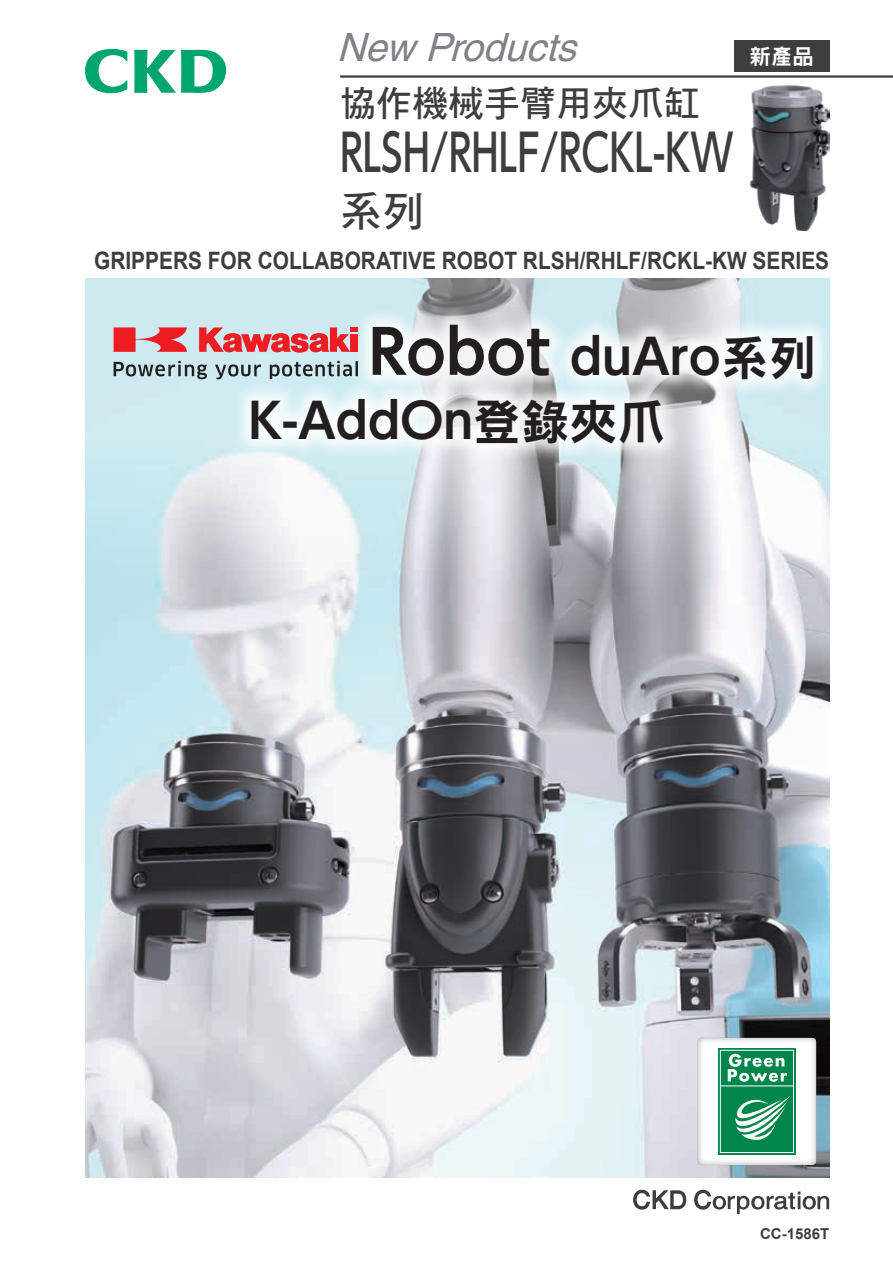
<style>
.page{position:relative;width:893px;height:1263px;background:#fff}
.page>*{position:absolute;margin:0;border:0;box-sizing:border-box;transform-origin:0 0}
.t1{font:700 60px "UD Shin Go Pro De";color:#231f20}
.t2{font:500 51px "UD Shin Go Pro";color:#3e3e3f;scale:.73 1}
.t3{font:700 48px "UD Shin Go Pro De";color:#231f20}
.t4{font:42px "DF Hei Std W7";color:#3e3e3f}
.t5{font:italic 39px "Helvetica LT Std";color:#808285}
.t6{font:36px "DF Hei Std W7";color:#3e3e3f}
.t7{font:700 24px "Arial";color:#3e3e3f;scale:.87 1}
.t8{font:21.3px "DF Hei Std W9";color:#fff}
.t9{font:700 15px "Arial";color:#3e3e3f}
.s1{font-size:48px}
.s2{font-family:"DF Hei Std W9";font-weight:400;font-size:48px}
.s3{font-family:"DF Hei Std W9";font-weight:400}
</style>
<div class="page">
<img style="left:85px;top:589px;width:744px;height:589px">
<svg style="left:85px;top:279px;width:745px;height:310px"></svg>
<hr style="left:340px;top:75px;width:553px;height:3px;background:#3e3e3f">
<div style="left:734px;top:40px;width:95px;height:32px;background:#3e3e3f"></div>
<svg style="left:85px;top:49px;width:42px;height:44px"></svg>
<svg style="left:134px;top:50px;width:92px;height:43px"></svg>
<img style="left:750px;top:86px;width:79px;height:144px">
<div style="left:232px;top:305px;width:601px;height:158px;background:#fff;opacity:.85"></div>
<svg style="left:114px;top:361px;width:93px;height:18px;background:#98aaaf"></svg>
<svg style="left:215px;top:364px;width:46px;height:15px"></svg>
<svg style="left:270px;top:361px;width:82px;height:18px"></svg>
<hr style="left:355px;top:361px;width:3px;height:15px;background:#231f20">
<svg style="left:199px;top:327px;width:159px;height:26px;background:#e0747a"></svg>
<svg style="left:114px;top:327px;width:73px;height:25px;background:#e1656b"></svg>
<div style="left:613px;top:1170px;width:236px;height:64px;background:#fff"></div>
<svg style="left:633px;top:1190px;width:53px;height:20px"></svg>
<svg style="left:694px;top:1190px;width:135px;height:24px"></svg>
<div style="left:684px;top:1028px;width:144px;height:138px;background:#231f20;opacity:.5"></div>
<div style="left:718px;top:1048px;width:77px;height:106px;background:#00854a"></div>
<div style="left:720px;top:1050px;width:74px;height:103px;border:1px solid #fff"></div>
<svg style="left:728px;top:1054px;width:59px;height:28px"></svg>
<hr style="left:720px;top:1086px;width:73px;height:1px;background:#fff">
<svg style="left:735px;top:1096px;width:55px;height:44px"></svg>
<h3 class="t5" style="left:337px;top:25px;width:253px">New Products</h3>
<h3 class="t6" style="left:340px;top:84px;width:361px">協作機械手臂用夾爪缸</h3>
<h2 class="t2" style="left:340px;top:111px;width:540px">RLSH/RHLF/RCKL-KW</h2>
<h3 class="t4" style="left:340px;top:188px;width:85px">系列</h3>
<p class="t8" style="left:750px;top:45px;width:66px">新產品</p>
<p class="t7" style="left:94px;top:243px;width:846px">GRIPPERS FOR COLLABORATIVE ROBOT RLSH/RHLF/RCKL-KW SERIES</p>
<h1 class="t1" style="left:369px;top:303px;width:450px">Robot <span class="s1">duAro</span><span class="s2">系列</span></h1>
<h3 class="t3" style="left:249px;top:382px;width:418px">K-AddOn<span class="s3">登錄夾爪</span></h3>
<p class="t9" style="left:760px;top:1223px;width:71px">CC-1586T</p>
</div>
